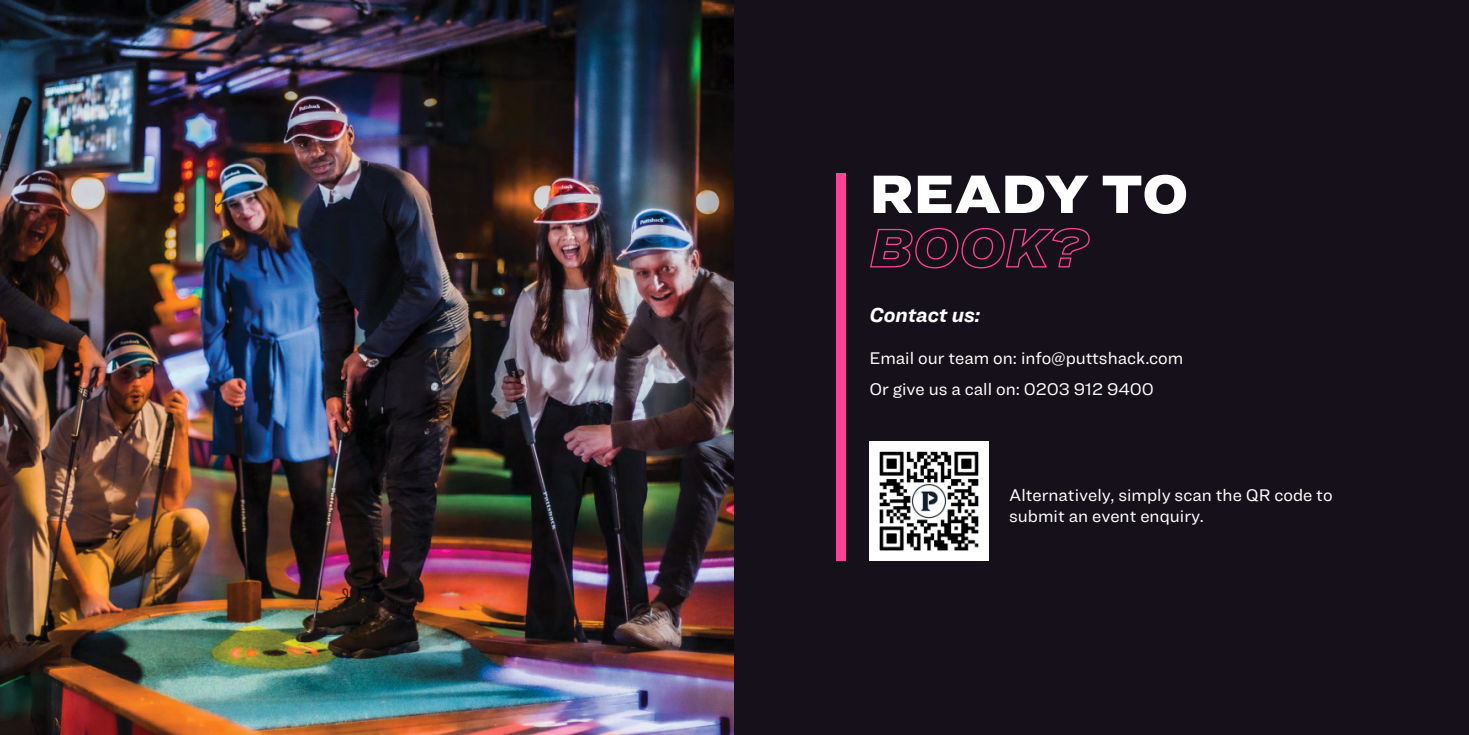
<style>
.page{position:relative;width:1469px;height:735px;background:#fff}
.page>*{position:absolute;margin:0;border:0;box-sizing:border-box;transform-origin:0 0}
.t1{font:900 56px "Ringside Wide";color:#fff}
.t2{font:italic 700 21px "Ringside";letter-spacing:-.005em;color:#fff}
.t3{font:17.5px/21px "Ringside";color:#fff}
</style>
<div class="page">
<img style="left:0;top:0;width:734px;height:734px">
<div style="left:734px;top:0;width:734px;height:734px;background:#151019"></div>
<svg style="left:870px;top:227px;width:220px;height:42px"></svg>
<div style="left:836px;top:173px;width:10px;height:388px;background:#ff4294"></div>
<img style="left:869px;top:441px;width:119px;height:119px">
<h1 class="t1" style="left:869px;top:150px;width:321px">READY TO</h1>
<p class="t2" style="left:869px;top:299px;width:112px">Contact us:</p>
<p class="t3" style="left:869px;top:342px;width:315px;line-height:31px">Email our team on: info@puttshack.com<br>Or give us a call on: 0203 912 9400</p>
<p class="t3" style="left:1009px;top:484px;width:325px">Alternatively, simply scan the QR code to submit an event enquiry.</p>
</div>
